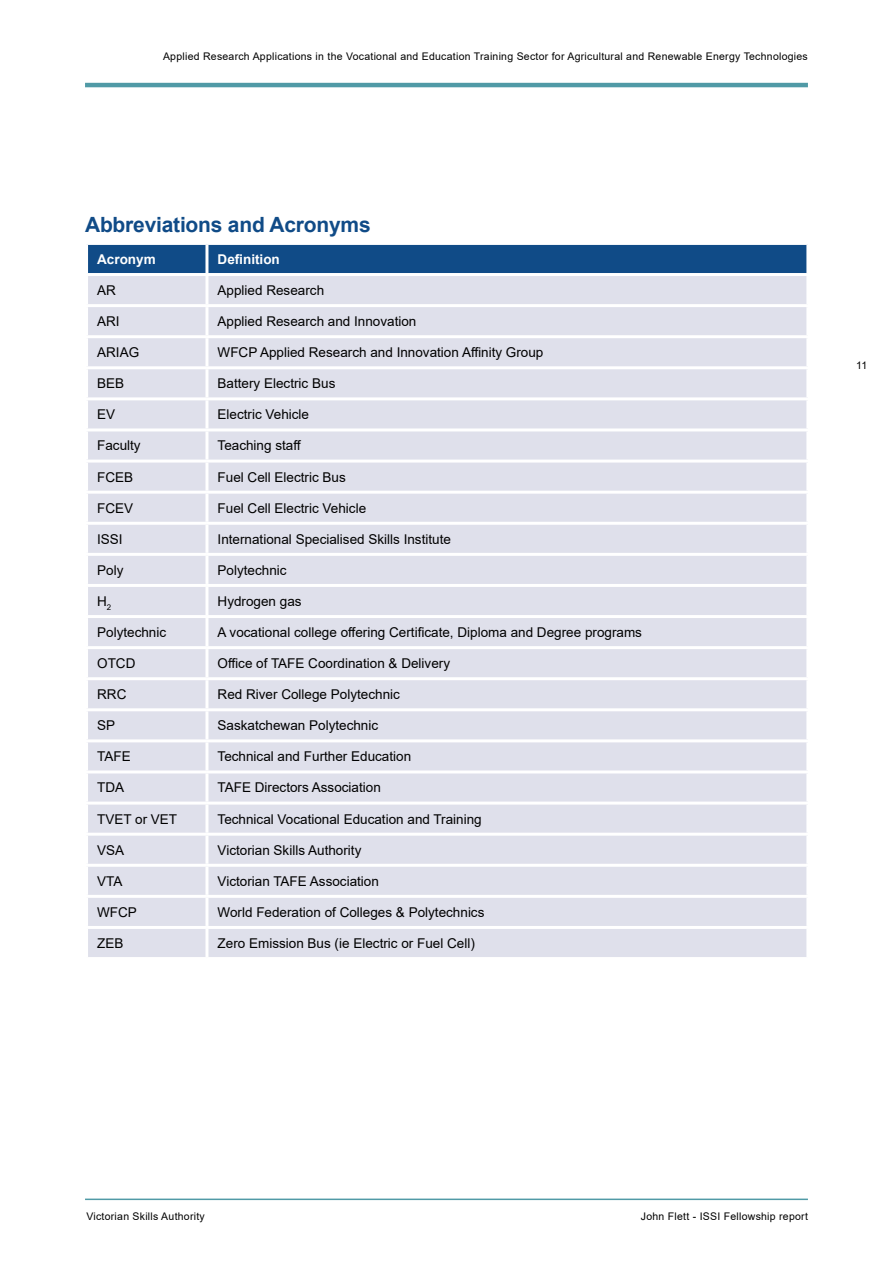
<style>
.page{position:relative;width:893px;height:1263px;background:#fff}
.page>*{position:absolute;margin:0;border:0;box-sizing:border-box;transform-origin:0 0}
.t1{font:700 21px "Arial";letter-spacing:-.01em;color:#104b87}
.t2{font:13.5px "Arial";color:#000}
.t3{font:700 13.5px "Arial";color:#fff}
.t4{font:10.5px "Arial";letter-spacing:.025em;color:#000}
</style>
<div class="page">
<hr style="left:85px;top:83px;width:723px;height:4px;background:#509aa6">
<hr style="left:85px;top:1198px;width:723px;height:2px;background:#509aa6">
<div style="left:88px;top:245px;width:718px;height:28px;background:#104b87"></div>
<div style="left:88px;top:276px;width:718px;height:681px;background:#dfe0eb"></div>
<hr style="left:205px;top:245px;width:3px;height:28px;background:#fff">
<hr style="left:205px;top:276px;width:3px;height:28px;background:#fff">
<hr style="left:85px;top:304px;width:122px;height:3px;background:#fff">
<hr style="left:207px;top:304px;width:602px;height:3px;background:#fff">
<hr style="left:205px;top:307px;width:3px;height:28px;background:#fff">
<hr style="left:85px;top:335px;width:122px;height:3px;background:#fff">
<hr style="left:207px;top:335px;width:602px;height:3px;background:#fff">
<hr style="left:205px;top:338px;width:3px;height:28px;background:#fff">
<hr style="left:85px;top:366px;width:122px;height:3px;background:#fff">
<hr style="left:207px;top:366px;width:602px;height:3px;background:#fff">
<hr style="left:205px;top:369px;width:3px;height:28px;background:#fff">
<hr style="left:85px;top:397px;width:122px;height:3px;background:#fff">
<hr style="left:207px;top:397px;width:602px;height:3px;background:#fff">
<hr style="left:205px;top:400px;width:3px;height:28px;background:#fff">
<hr style="left:85px;top:428px;width:122px;height:3px;background:#fff">
<hr style="left:207px;top:428px;width:602px;height:3px;background:#fff">
<hr style="left:205px;top:431px;width:3px;height:29px;background:#fff">
<hr style="left:85px;top:460px;width:122px;height:3px;background:#fff">
<hr style="left:207px;top:460px;width:602px;height:3px;background:#fff">
<hr style="left:205px;top:463px;width:3px;height:28px;background:#fff">
<hr style="left:85px;top:491px;width:122px;height:3px;background:#fff">
<hr style="left:207px;top:491px;width:602px;height:3px;background:#fff">
<hr style="left:205px;top:494px;width:3px;height:28px;background:#fff">
<hr style="left:85px;top:522px;width:122px;height:3px;background:#fff">
<hr style="left:207px;top:522px;width:602px;height:3px;background:#fff">
<hr style="left:205px;top:525px;width:3px;height:28px;background:#fff">
<hr style="left:85px;top:553px;width:122px;height:3px;background:#fff">
<hr style="left:207px;top:553px;width:602px;height:3px;background:#fff">
<hr style="left:205px;top:556px;width:3px;height:28px;background:#fff">
<hr style="left:85px;top:584px;width:122px;height:3px;background:#fff">
<hr style="left:207px;top:584px;width:602px;height:3px;background:#fff">
<hr style="left:205px;top:587px;width:3px;height:28px;background:#fff">
<hr style="left:85px;top:615px;width:122px;height:3px;background:#fff">
<hr style="left:207px;top:615px;width:602px;height:3px;background:#fff">
<hr style="left:205px;top:618px;width:3px;height:28px;background:#fff">
<hr style="left:85px;top:646px;width:122px;height:3px;background:#fff">
<hr style="left:207px;top:646px;width:602px;height:3px;background:#fff">
<hr style="left:205px;top:649px;width:3px;height:28px;background:#fff">
<hr style="left:85px;top:677px;width:122px;height:3px;background:#fff">
<hr style="left:207px;top:677px;width:602px;height:3px;background:#fff">
<hr style="left:205px;top:680px;width:3px;height:28px;background:#fff">
<hr style="left:85px;top:708px;width:122px;height:3px;background:#fff">
<hr style="left:207px;top:708px;width:602px;height:3px;background:#fff">
<hr style="left:205px;top:711px;width:3px;height:28px;background:#fff">
<hr style="left:85px;top:739px;width:122px;height:3px;background:#fff">
<hr style="left:207px;top:739px;width:602px;height:3px;background:#fff">
<hr style="left:205px;top:742px;width:3px;height:28px;background:#fff">
<hr style="left:85px;top:770px;width:122px;height:3px;background:#fff">
<hr style="left:207px;top:770px;width:602px;height:3px;background:#fff">
<hr style="left:205px;top:773px;width:3px;height:28px;background:#fff">
<hr style="left:85px;top:801px;width:122px;height:3px;background:#fff">
<hr style="left:207px;top:801px;width:602px;height:3px;background:#fff">
<hr style="left:205px;top:804px;width:3px;height:29px;background:#fff">
<hr style="left:85px;top:833px;width:122px;height:3px;background:#fff">
<hr style="left:207px;top:833px;width:602px;height:3px;background:#fff">
<hr style="left:205px;top:836px;width:3px;height:28px;background:#fff">
<hr style="left:85px;top:864px;width:122px;height:3px;background:#fff">
<hr style="left:207px;top:864px;width:602px;height:3px;background:#fff">
<hr style="left:205px;top:867px;width:3px;height:28px;background:#fff">
<hr style="left:85px;top:895px;width:122px;height:3px;background:#fff">
<hr style="left:207px;top:895px;width:602px;height:3px;background:#fff">
<hr style="left:205px;top:898px;width:3px;height:28px;background:#fff">
<hr style="left:85px;top:926px;width:122px;height:3px;background:#fff">
<hr style="left:207px;top:926px;width:602px;height:3px;background:#fff">
<hr style="left:205px;top:929px;width:3px;height:28px;background:#fff">
<p class="t4" style="left:163px;top:49px;width:646px">Applied Research Applications in the Vocational and Education Training Sector for Agricultural and Renewable Energy Technologies</p>
<h1 class="t1" style="left:85px;top:209px;width:287px">Abbreviations and Acronyms</h1>
<p class="t3" style="left:97px;top:250px;width:60px">Acronym</p>
<p class="t3" style="left:218px;top:250px;width:64px">Definition</p>
<p class="t2" style="left:97px;top:281px;width:20px">AR</p>
<p class="t2" style="left:218px;top:281px;width:108px">Applied Research</p>
<p class="t2" style="left:97px;top:312px;width:24px">ARI</p>
<p class="t2" style="left:218px;top:312px;width:200px">Applied Research and Innovation</p>
<p class="t2" style="left:97px;top:343px;width:44px">ARIAG</p>
<p class="t2" style="left:218px;top:343px;width:327px">WFCP Applied Research and Innovation Affinity Group</p>
<p class="t2" style="left:97px;top:374px;width:29px">BEB</p>
<p class="t2" style="left:218px;top:374px;width:119px">Battery Electric Bus</p>
<p class="t2" style="left:97px;top:405px;width:20px">EV</p>
<p class="t2" style="left:218px;top:405px;width:93px">Electric Vehicle</p>
<p class="t2" style="left:97px;top:436px;width:45px">Faculty</p>
<p class="t2" style="left:218px;top:436px;width:85px">Teaching staff</p>
<p class="t2" style="left:97px;top:467px;width:38px">FCEB</p>
<p class="t2" style="left:218px;top:467px;width:130px">Fuel Cell Electric Bus</p>
<p class="t2" style="left:97px;top:499px;width:38px">FCEV</p>
<p class="t2" style="left:218px;top:499px;width:150px">Fuel Cell Electric Vehicle</p>
<p class="t2" style="left:97px;top:530px;width:27px">ISSI</p>
<p class="t2" style="left:218px;top:530px;width:235px">International Specialised Skills Institute</p>
<p class="t2" style="left:97px;top:561px;width:28px">Poly</p>
<p class="t2" style="left:218px;top:561px;width:71px">Polytechnic</p>
<p class="t2" style="left:97px;top:592px;width:16px">H<sub>2</sub></p>
<p class="t2" style="left:218px;top:592px;width:86px">Hydrogen gas</p>
<p class="t2" style="left:97px;top:623px;width:71px">Polytechnic</p>
<p class="t2" style="left:218px;top:623px;width:426px">A vocational college offering Certificate, Diploma and Degree programs</p>
<p class="t2" style="left:97px;top:654px;width:40px">OTCD</p>
<p class="t2" style="left:218px;top:654px;width:234px">Office of TAFE Coordination &amp; Delivery</p>
<p class="t2" style="left:97px;top:685px;width:31px">RRC</p>
<p class="t2" style="left:218px;top:685px;width:184px">Red River College Polytechnic</p>
<p class="t2" style="left:97px;top:716px;width:20px">SP</p>
<p class="t2" style="left:218px;top:716px;width:162px">Saskatchewan Polytechnic</p>
<p class="t2" style="left:97px;top:747px;width:35px">TAFE</p>
<p class="t2" style="left:218px;top:747px;width:195px">Technical and Further Education</p>
<p class="t2" style="left:97px;top:778px;width:29px">TDA</p>
<p class="t2" style="left:218px;top:778px;width:165px">TAFE Directors Association</p>
<p class="t2" style="left:97px;top:809px;width:82px">TVET or VET</p>
<p class="t2" style="left:218px;top:809px;width:266px">Technical Vocational Education and Training</p>
<p class="t2" style="left:97px;top:841px;width:29px">VSA</p>
<p class="t2" style="left:218px;top:841px;width:145px">Victorian Skills Authority</p>
<p class="t2" style="left:97px;top:872px;width:27px">VTA</p>
<p class="t2" style="left:218px;top:872px;width:163px">Victorian TAFE Association</p>
<p class="t2" style="left:97px;top:903px;width:41px">WFCP</p>
<p class="t2" style="left:218px;top:903px;width:268px">World Federation of Colleges &amp; Polytechnics</p>
<p class="t2" style="left:97px;top:934px;width:28px">ZEB</p>
<p class="t2" style="left:218px;top:934px;width:259px">Zero Emission Bus (ie Electric or Fuel Cell)</p>
<p class="t4" style="left:856px;top:358px;width:13px">11</p>
<p class="t4" style="left:86px;top:1209px;width:120px">Victorian Skills Authority</p>
<p class="t4" style="left:641px;top:1209px;width:169px">John Flett - ISSI Fellowship report</p>
</div>
